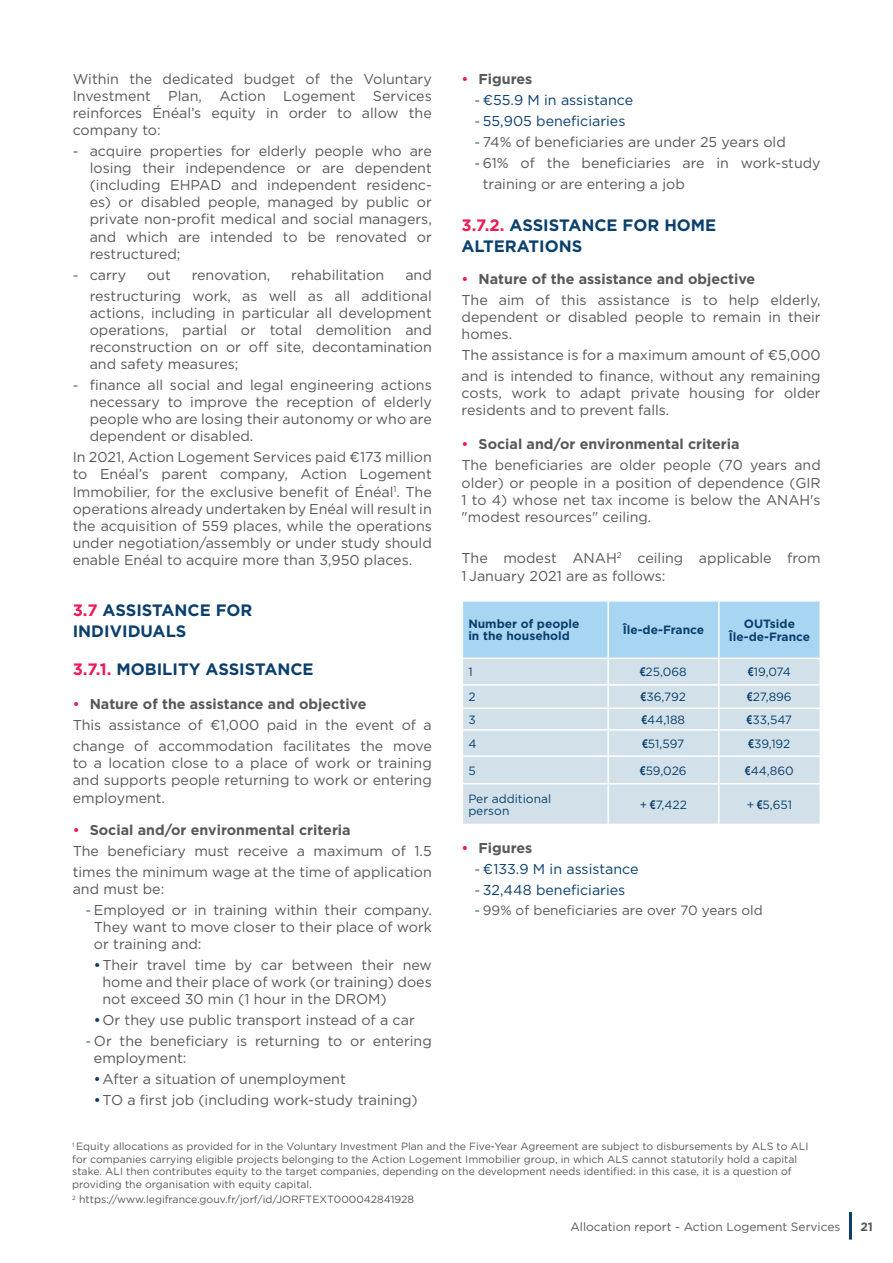
<style>
.page{position:relative;width:893px;height:1263px;background:#fff}
.page>*{position:absolute;margin:0;border:0;box-sizing:border-box;transform-origin:0 0}
.t1{font:700 16.5px/21px "Gotham";color:#0b406d}
.t2{font:14.25px/17.1px "Gotham";color:#57585a;text-align:justify}
.t3{font:700 14.25px "Gotham";color:#57585a}
.t4{font:14.25px "Gotham";color:#0b406d}
.t5{font:13.5px "Gotham";color:#57585a}
.t6{font:12px/12px "Gotham";color:#0b406d}
.t7{font:700 12px/12px "Gotham";color:#0b406d}
.t8{font:12px "Gotham";color:#57585a}
.t9{font:700 12px "Gotham";color:#57585a}
.t10{font:10.5px/12.6px "Gotham";color:#57585a}
.s1{color:#ed1b56}
.s2{font-weight:500;color:#ed1b56}
.s3{font-weight:500;color:#0b406d}
.s4{font-family:"Arial Narrow";font-weight:700}
</style>
<div class="page">
<hr style="left:849px;top:1212px;width:3px;height:27px;background:#0b406d">
<div style="left:463px;top:784px;width:356px;height:40px;background:#d2e1e9"></div>
<svg style="left:462px;top:601px;width:358px;height:182px"></svg>
<hr style="left:819px;top:757px;width:2px;height:26px;background:#fff">
<hr style="left:607px;top:784px;width:2px;height:40px;background:#fff">
<hr style="left:718px;top:784px;width:1px;height:40px;background:#fff">
<p class="t2" style="left:73px;top:70px;width:361px">Within the dedicated budget of the Voluntary Investment Plan, Action Logement Services reinforces Énéal’s equity in order to allow the company to:</p>
<p class="t2" style="left:90px;top:142px;width:344px">acquire properties for elderly people who are losing their independence or are dependent (including EHPAD and independent residenc&shy;es) or disabled people, managed by public or private non-profit medical and social managers, and which are intended to be renovated or restructured;</p>
<p class="t2" style="left:90px;top:266px;width:38px">carry</p>
<p class="t2" style="left:147px;top:266px;width:25px">out</p>
<p class="t2" style="left:192px;top:266px;width:80px">renovation,</p>
<p class="t2" style="left:291px;top:266px;width:95px">rehabilitation</p>
<p class="t2" style="left:90px;top:264px;width:344px;line-height:21px;text-align:right">and<br>restructuring work, as well as all additional</p>
<p class="t2" style="left:90px;top:304px;width:344px">actions, including in particular all development operations, partial or total demolition and reconstruction on or off site, decontamination and safety measures;</p>
<p class="t2" style="left:90px;top:376px;width:344px">finance all social and legal engineering actions necessary to improve the reception of elderly people who are losing their autonomy or who are dependent or disabled.</p>
<p class="t2" style="left:73px;top:448px;width:361px">In 2021, Action Logement Services paid €173 million to Enéal’s parent company, Action Logement Immobilier, for the exclusive benefit of Énéal<sup>1</sup>. The operations already undertaken by Enéal will result in the acquisition of 559 places, while the operations under negotiation/assembly or under study should enable Enéal to acquire more than 3,950 places.</p>
<p class="t1" style="left:73px;top:599px;width:181px"><span class="s1">3.7</span> ASSISTANCE FOR<br>INDIVIDUALS</p>
<p class="t1" style="left:73px;top:659px;width:242px"><span class="s1">3.7.1.</span> MOBILITY ASSISTANCE</p>
<p class="t3" style="left:73px;top:695px;width:295px"><span class="s2">•</span> Nature of the assistance and objective</p>
<p class="t2" style="left:73px;top:714px;width:361px;line-height:21px">This assistance of €1,000 paid in the event of a change of accommodation facilitates the move</p>
<p class="t2" style="left:73px;top:754px;width:361px">to a location close to a place of work or training and supports people returning to work or entering employment.</p>
<p class="t3" style="left:73px;top:820px;width:279px"><span class="s2">•</span> Social and/or environmental criteria</p>
<p class="t2" style="left:73px;top:840px;width:361px;line-height:21px">The beneficiary must receive a maximum of 1.5 times the minimum wage at the time of application</p>
<p class="t2" style="left:73px;top:880px;width:93px">and must be:</p>
<p class="t2" style="left:94px;top:901px;width:339px">Employed or in training within their company.<br>They want to move closer to their place of work or training and:</p>
<p class="t2" style="left:102px;top:956px;width:331px;text-indent:-9px"><span class="s3">•</span>Their travel time by car between their new home and their place of work (or training) does not exceed 30 min (1 hour in the DROM)</p>
<p class="t2" style="left:94px;top:1011px;width:322px"><span class="s3">•</span>Or they use public transport instead of a car</p>
<p class="t2" style="left:94px;top:1032px;width:339px">Or the beneficiary is returning to or entering employment:</p>
<p class="t2" style="left:94px;top:1070px;width:253px"><span class="s3">•</span>After a situation of unemployment</p>
<p class="t2" style="left:94px;top:1091px;width:325px"><span class="s3">•</span>TO a first job (including work-study training)</p>
<p class="t3" style="left:462px;top:69px;width:72px"><span class="s2">•</span> Figures</p>
<p class="t4" style="left:483px;top:91px;width:152px">€55.9 M in assistance</p>
<p class="t4" style="left:483px;top:112px;width:144px">55,905 beneficiaries</p>
<p class="t2" style="left:483px;top:133px;width:304px">74% of beneficiaries are under 25 years old</p>
<p class="t2" style="left:483px;top:152px;width:339px;line-height:21px">61% of the beneficiaries are in work-study training or are entering a job</p>
<p class="t1" style="left:462px;top:214px;width:256px"><span class="s1">3.7.2.</span> ASSISTANCE FOR HOME</p>
<p class="t1" style="left:462px;top:235px;width:122px">ALTERATIONS</p>
<p class="t3" style="left:462px;top:269px;width:295px"><span class="s2">•</span> Nature of the assistance and objective</p>
<p class="t2" style="left:462px;top:291px;width:361px">The aim of this assistance is to help elderly, dependent or disabled people to remain in their homes.</p>
<p class="t2" style="left:462px;top:344px;width:361px;line-height:21px">The assistance is for a maximum amount of €5,000 and is intended to finance, without any remaining</p>
<p class="t2" style="left:462px;top:384px;width:361px">costs, work to adapt private housing for older residents and to prevent falls.</p>
<p class="t3" style="left:462px;top:435px;width:279px"><span class="s2">•</span> Social and/or environmental criteria</p>
<p class="t2" style="left:462px;top:456px;width:361px">The beneficiaries are older people (70 years and older) or people in a position of dependence (GIR 1 to 4) whose net tax income is below the ANAH's "modest resources" ceiling.</p>
<p class="t2" style="left:462px;top:549px;width:361px;line-height:17.7px">The modest ANAH<sup>2</sup> ceiling applicable from<br>1 January 2021 are as follows:</p>
<p class="t7" style="left:468px;top:618px;width:113px">Number of people in the household</p>
<p class="t7" style="left:623px;top:624px;width:83px">Île-de-France</p>
<p class="t7" style="left:729px;top:616px;width:83px;line-height:13.5px;text-align:center">OUTside<br>Île-de-France</p>
<p class="t6" style="left:468px;top:666px;width:6px">1</p>
<p class="t6" style="left:640px;top:666px;width:48px"><span class="s4">€</span>25,068</p>
<p class="t6" style="left:748px;top:666px;width:44px"><span class="s4">€</span>19,074</p>
<p class="t6" style="left:468px;top:691px;width:9px">2</p>
<p class="t6" style="left:641px;top:691px;width:47px"><span class="s4">€</span>36,792</p>
<p class="t6" style="left:747px;top:691px;width:46px"><span class="s4">€</span>27,896</p>
<p class="t6" style="left:468px;top:713px;width:9px">3</p>
<p class="t6" style="left:642px;top:713px;width:45px"><span class="s4">€</span>44,188</p>
<p class="t6" style="left:747px;top:713px;width:47px"><span class="s4">€</span>33,547</p>
<p class="t6" style="left:468px;top:737px;width:10px">4</p>
<p class="t6" style="left:642px;top:737px;width:44px"><span class="s4">€</span>51,597</p>
<p class="t6" style="left:749px;top:737px;width:43px"><span class="s4">€</span>39,192</p>
<p class="t6" style="left:468px;top:764px;width:9px">5</p>
<p class="t6" style="left:640px;top:764px;width:48px"><span class="s4">€</span>59,026</p>
<p class="t6" style="left:745px;top:764px;width:50px"><span class="s4">€</span>44,860</p>
<p class="t6" style="left:468px;top:792px;width:84px">Per additional person</p>
<p class="t6" style="left:640px;top:798px;width:49px">+ <span class="s4">€</span>7,422</p>
<p class="t6" style="left:747px;top:798px;width:47px">+ <span class="s4">€</span>5,651</p>
<p class="t3" style="left:462px;top:839px;width:72px"><span class="s2">•</span> Figures</p>
<p class="t4" style="left:483px;top:860px;width:157px">€133.9 M in assistance</p>
<p class="t4" style="left:483px;top:881px;width:144px">32,448 beneficiaries</p>
<p class="t5" style="left:483px;top:901px;width:281px">99% of beneficiaries are over 70 years old</p>
<p class="t10" style="left:72px;top:1140px;width:738px"><sup>1</sup> Equity allocations as provided for in the Voluntary Investment Plan and the Five-Year Agreement are subject to disbursements by ALS to ALI for companies carrying eligible projects belonging to the Action Logement Immobilier group, in which ALS cannot statutorily hold a capital stake. ALI then contributes equity to the target companies, depending on the development needs identified: in this case, it is a question of providing the organisation with equity capital.</p>
<p class="t10" style="left:72px;top:1193px;width:343px"><sup>2</sup> https://www.legifrance.gouv.fr/jorf/id/JORFTEXT000042841928</p>
<p class="t8" style="left:570px;top:1219px;width:272px">Allocation report - Action Logement Services</p>
<p class="t9" style="left:860px;top:1218px;width:14px">21</p>
</div>
